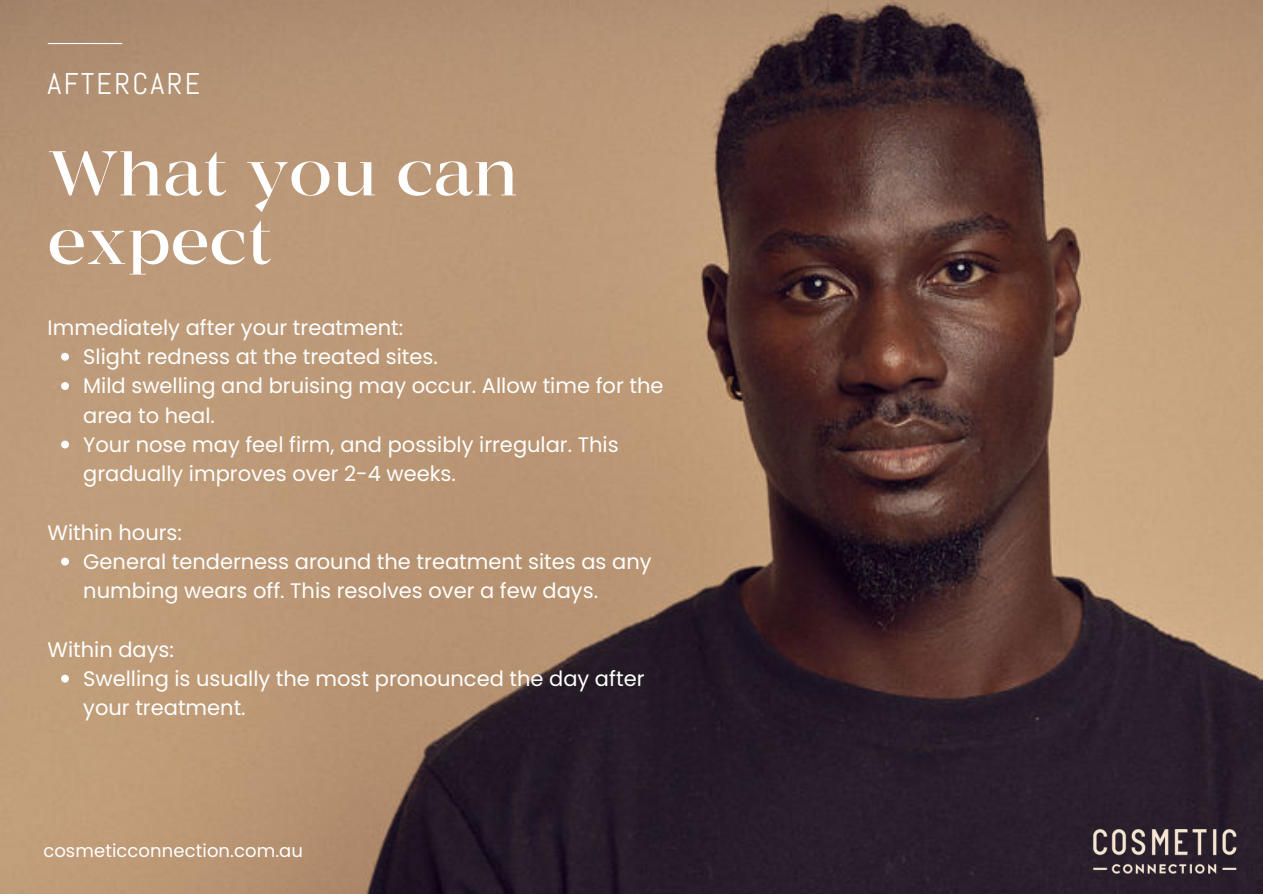
<style>
.page{position:relative;width:1263px;height:894px;background:#fff}
.page>*{position:absolute;margin:0;border:0;box-sizing:border-box;transform-origin:0 0}
.t1{font:300 63px/68.6px "MADE Coachella";color:#fff}
.t2{font:30px "Abel";letter-spacing:.08em;color:#fff}
.t3{font:21px/29.2px "Poppins";color:#fff}
.t4{font:18px "Poppins";letter-spacing:.005em;color:#fff}
</style>
<div class="page">
<img style="left:0;top:0;width:1263px;height:893px">
<hr style="left:48px;top:43px;width:74px;height:1px;background:#fff">
<img style="left:1067px;top:803px;width:195px;height:89px">
<svg style="left:61px;top:353px;width:8px;height:7px"></svg>
<svg style="left:61px;top:382px;width:8px;height:8px"></svg>
<svg style="left:61px;top:440px;width:8px;height:8px"></svg>
<svg style="left:61px;top:557px;width:8px;height:8px"></svg>
<svg style="left:61px;top:674px;width:8px;height:8px"></svg>
<p class="t2" style="left:48px;top:64px;width:154px">AFTERCARE</p>
<p class="t1" style="left:48px;top:141px;width:472px">What you can expect</p>
<p class="t3" style="left:48px;top:313px;width:357px">Immediately after your treatment:</p>
<p class="t3" style="left:83px;top:342px;width:356px">Slight redness at the treated sites.</p>
<p class="t3" style="left:83px;top:371px;width:582px">Mild swelling and bruising may occur. Allow time for the area to heal.</p>
<p class="t3" style="left:83px;top:430px;width:537px">Your nose may feel firm, and possibly irregular. This gradually improves over 2-4 weeks.</p>
<p class="t3" style="left:48px;top:517px;width:136px">Within hours:</p>
<p class="t3" style="left:83px;top:546px;width:570px">General tenderness around the treatment sites as any numbing wears off. This resolves over a few days.</p>
<p class="t3" style="left:48px;top:634px;width:128px">Within days:</p>
<p class="t3" style="left:83px;top:663px;width:563px">Swelling is usually the most pronounced the day after your treatment.</p>
<p class="t4" style="left:43px;top:838px;width:261px">cosmeticconnection.com.au</p>
</div>
